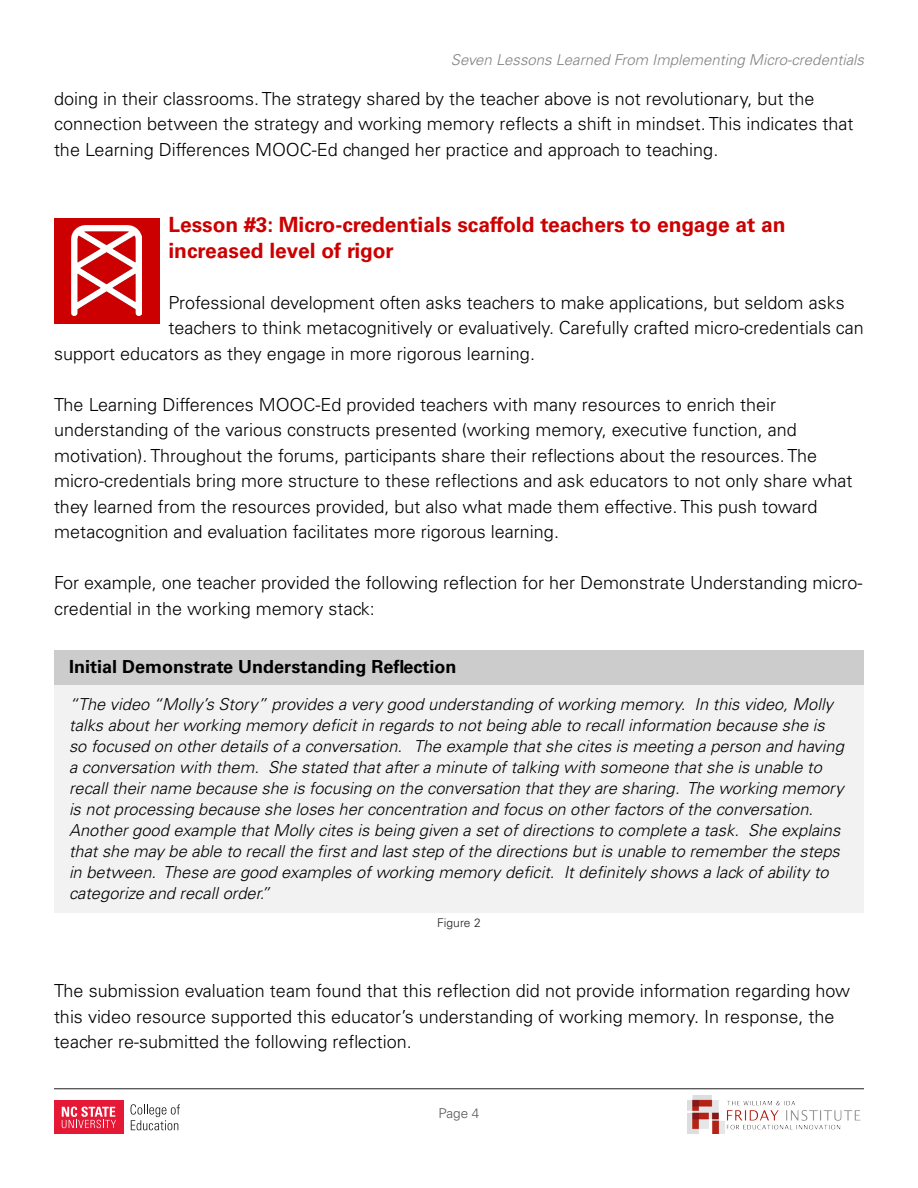
<style>
.page{position:relative;width:918px;height:1188px;background:#fff}
.page>*{position:absolute;margin:0;border:0;box-sizing:border-box;transform-origin:0 0}
.t1{font:700 21px/25.5px "Univers LT Std";color:#c00}
.t2{font:300 18px/25.5px "Univers LT Std";color:#000}
.t3{font:700 18px "Univers LT Std";color:#000}
.t4{font:italic 300 16.5px/21px "Univers LT Std";color:#000}
.t5{font:italic 300 15px "Univers LT Std";color:#808285}
.t6{font:300 13.5px "Univers LT Std";color:#57585a}
.t7{font:300 12px "Univers LT Std";color:#231f20}
</style>
<div class="page">
<div style="left:54px;top:218px;width:105px;height:105px;background:#c00"></div>
<div style="left:54px;top:650px;width:810px;height:36px;background:#ccc"></div>
<div style="left:54px;top:685px;width:810px;height:228px;background:#f2f2f2"></div>
<img style="left:72px;top:225px;width:70px;height:91px">
<img style="left:688px;top:1096px;width:173px;height:38px">
<hr style="left:54px;top:1088px;width:810px;height:1px;background:#231f20">
<div style="left:54px;top:1101px;width:69px;height:33px;background:#e51836"></div>
<svg style="left:62px;top:1107px;width:54px;height:21px"></svg>
<svg style="left:131px;top:1104px;width:49px;height:26px"></svg>
<p class="t5" style="left:451px;top:51px;width:415px">Seven Lessons Learned From Implementing Micro-credentials</p>
<p class="t2" style="left:54px;top:86px;width:801px">doing in their classrooms. The strategy shared by the teacher above is not revolutionary, but the connection between the strategy and working memory reflects a shift in mindset. This indicates that the Learning Differences MOOC-Ed changed her practice and approach to teaching.</p>
<p class="t1" style="left:168px;top:212px;width:619px">Lesson #3: Micro-credentials scaffold teachers to engage at an increased level of rigor</p>
<p class="t2" style="left:168px;top:290px;width:678px">Professional development often asks teachers to make applications, but seldom asks</p>
<p class="t2" style="left:168px;top:315px;width:697px">teachers to think metacognitively or evaluatively. Carefully crafted micro-credentials can</p>
<p class="t2" style="left:54px;top:341px;width:483px">support educators as they engage in more rigorous learning.</p>
<p class="t2" style="left:54px;top:392px;width:800px">The Learning Differences MOOC-Ed provided teachers with many resources to enrich their understanding of the various constructs presented (working memory, executive function, and motivation). Throughout the forums, participants share their reflections about the resources. The micro-credentials bring more structure to these reflections and ask educators to not only share what they learned from the resources provided, but also what made them effective. This push toward metacognition and evaluation facilitates more rigorous learning.</p>
<p class="t2" style="left:54px;top:570px;width:810px">For example, one teacher provided the following reflection for her Demonstrate Understanding micro&shy;credential in the working memory stack:</p>
<p class="t3" style="left:69px;top:656px;width:389px">Initial Demonstrate Understanding Reflection</p>
<p class="t4" style="left:69px;top:694px;width:776px">“The video “Molly’s Story” provides a very good understanding of working memory. In this video, Molly talks about her working memory deficit in regards to not being able to recall information because she is so focused on other details of a conversation. The example that she cites is meeting a person and having a conversation with them. She stated that after a minute of talking with someone that she is unable to recall their name because she is focusing on the conversation that they are sharing. The working memory is not processing because she loses her concentration and focus on other factors of the conversation.<br>Another good example that Molly cites is being given a set of directions to complete a task. She explains that she may be able to recall the first and last step of the directions but is unable to remember the steps in between. These are good examples of working memory deficit. It definitely shows a lack of ability to categorize and recall order.”</p>
<p class="t7" style="left:437px;top:915px;width:45px">Figure 2</p>
<p class="t2" style="left:54px;top:978px;width:798px">The submission evaluation team found that this reflection did not provide information regarding how this video resource supported this educator’s understanding of working memory. In response, the teacher re-submitted the following reflection.</p>
<p class="t6" style="left:439px;top:1105px;width:42px">Page 4</p>
</div>
